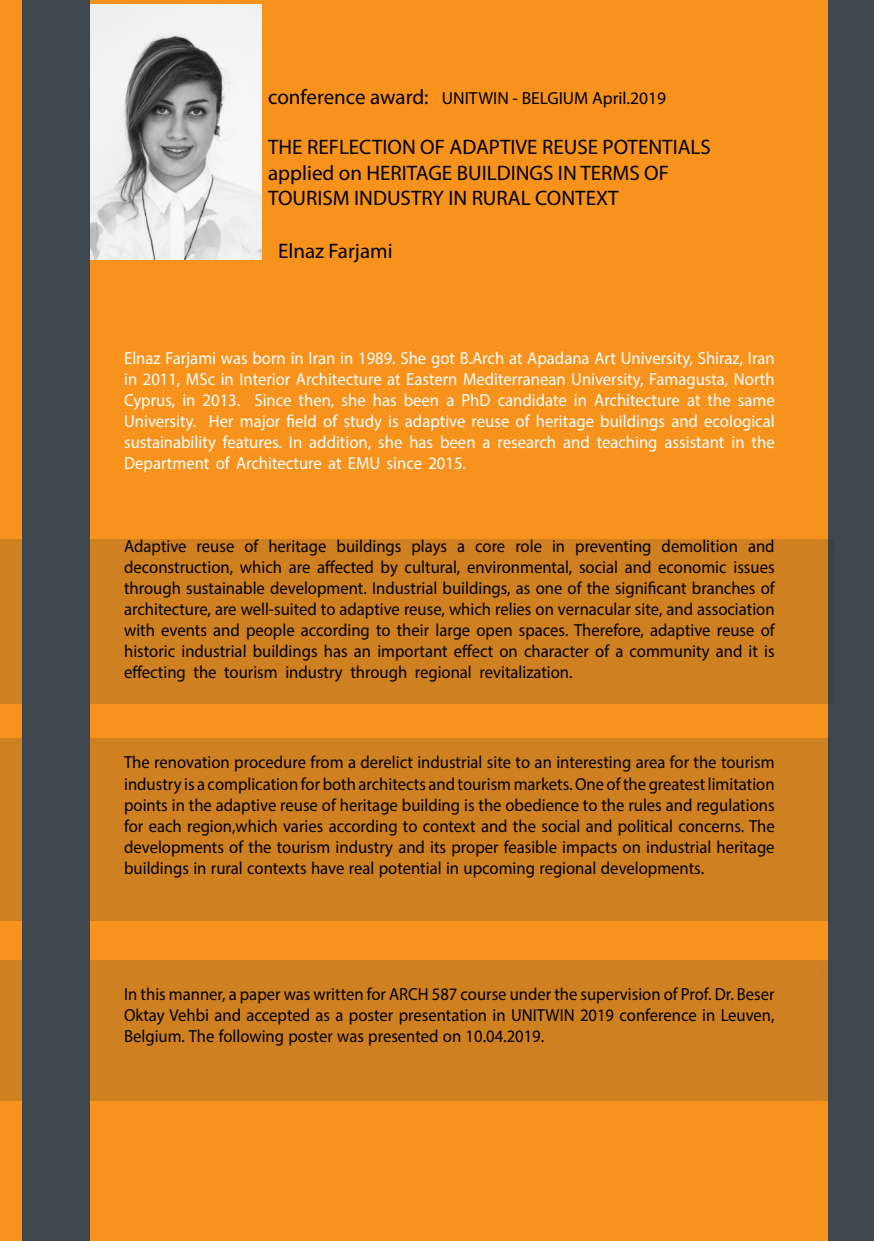
<style>
.page{position:relative;width:874px;height:1241px;background:#fff}
.page>*{position:absolute;margin:0;border:0;box-sizing:border-box;transform-origin:0 0}
.Title_stencil{font:21px/25.2px "Myriad Pro";color:#000}
.Body{font:17.5px/21px "Myriad Pro";color:#000;text-align:justify;scale:.95 1}
.Body-2{font:17.5px/21px "Myriad Pro";color:#fff;text-align:justify;scale:.95 1}
.Title_stencil-2{font:17.5px "Myriad Pro";color:#000}
.s1{font-size:21px}
</style>
<div class="page">
<div style="left:0;top:0;width:873px;height:1240px;background:#3d474d"></div>
<div style="left:0;top:0;width:827px;height:1240px;background:#f7931d"></div>
<img style="left:89px;top:4px;width:172px;height:255px">
<div style="left:0;top:738px;width:829px;height:182px;background:#cf8020"></div>
<div style="left:0;top:539px;width:833px;height:164px;background:#cf8020"></div>
<div style="left:0;top:959px;width:827px;height:140px;background:#cf8020"></div>
<div style="left:22px;top:0;width:67px;height:1240px;background:#3d474d"></div>
<p class="Title_stencil-2" style="left:268px;top:87px;width:399px"><span class="s1">conference award:</span> UNITWIN - BELGIUM April.2019</p>
<p class="Title_stencil" style="left:268px;top:134px;width:444px">THE REFLECTION OF ADAPTIVE REUSE POTENTIALS applied on HERITAGE BUILDINGS IN TERMS OF</p>
<p class="Title_stencil" style="left:268px;top:185px;width:352px">TOURISM INDUSTRY IN RURAL CONTEXT</p>
<p class="Title_stencil" style="left:278px;top:238px;width:116px">Elnaz Farjami</p>
<p class="Body-2" style="left:124px;top:347px;width:686px">Elnaz Farjami was born in Iran in 1989. She got B.Arch at Apadana Art University, Shiraz, Iran in 2011, MSc in Interior Architecture at Eastern Mediterranean University, Famagusta, North Cyprus, in 2013. Since then, she has been a PhD candidate in Architecture at the same University. Her major field of study is adaptive reuse of heritage buildings and ecological sustainability features. In addition, she has been a research and teaching assistant in the Department of Architecture at EMU since 2015.</p>
<p class="Body" style="left:124px;top:535px;width:686px">Adaptive reuse of heritage buildings plays a core role in preventing demolition and deconstruction, which are affected by cultural, environmental, social and economic issues through sustainable development. Industrial buildings, as one of the significant branches of architecture, are well-suited to adaptive reuse, which relies on vernacular site, and association with events and people according to their large open spaces. Therefore, adaptive reuse of historic industrial buildings has an important effect on character of a community and it is effecting the tourism industry through regional revitalization.</p>
<p class="Body" style="left:124px;top:751px;width:686px">The renovation procedure from a derelict industrial site to an interesting area for the tourism industry is a complication for both architects and tourism markets. One of the greatest limitation points in the adaptive reuse of heritage building is the obedience to the rules and regulations for each region,which varies according to context and the social and political concerns. The developments of the tourism industry and its proper feasible impacts on industrial heritage buildings in rural contexts have real potential in upcoming regional developments.</p>
<p class="Body" style="left:124px;top:982px;width:686px">In this manner, a paper was written for ARCH 587 course under the supervision of Prof. Dr. Beser Oktay Vehbi and accepted as a poster presentation in UNITWIN 2019 conference in Leuven, Belgium. The following poster was presented on 10.04.2019.</p>
</div>
